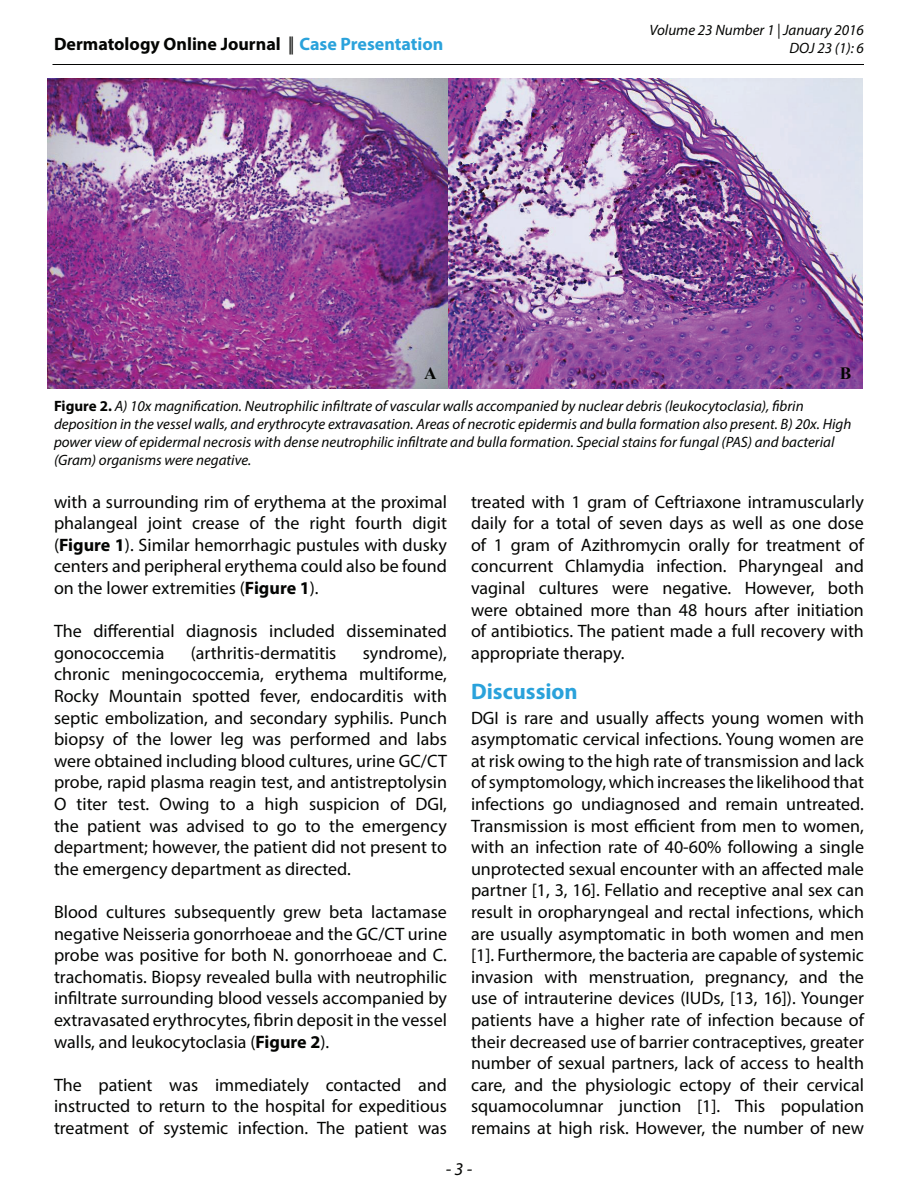
<style>
.page{position:relative;width:918px;height:1188px;background:#fff}
.page>*{position:absolute;margin:0;border:0;box-sizing:border-box;transform-origin:0 0}
.Sub_title_Color{font:700 22.5px "Myriad Pro";color:#2aa2db}
.Body_text{font:18px/21.6px "Myriad Pro";color:#040503;text-align:justify}
.t1{font:700 18px "Myriad Pro";color:#040503}
.t2{font:italic 18px "Myriad Pro";color:#040503}
.t3{font:700 17.25px "Times New Roman";color:#040503}
.Figure_caption{font:italic 15px/18px "Myriad Pro";color:#040503;text-align:right}
.s1{font-weight:400}
.s2{color:#2aa2db}
.s3{font-weight:700;font-style:normal}
.s4{font-weight:700}
</style>
<div class="page">
<hr style="left:52px;top:64px;width:812px;height:1px;background:#040503">
<img style="left:47px;top:78px;width:816px;height:311px">
<img style="left:414px;top:363px;width:34px;height:20px">
<img style="left:830px;top:363px;width:32px;height:20px">
<p class="t1" style="left:54px;top:32px;width:391px">Dermatology Online Journal <span class="s1">||</span> <span class="s2">Case Presentation</span></p>
<p class="Figure_caption" style="left:649px;top:20px;width:216px">Volume 23 Number 1 | January 2016<br>DOJ 23 (1): 6</p>
<p class="t3" style="left:424px;top:361px;width:14px">A</p>
<p class="t3" style="left:840px;top:361px;width:13px">B</p>
<p class="Figure_caption" style="left:54px;top:397px;width:799px;text-align:left"><span class="s3">Figure 2.</span> A) 10x magnification. Neutrophilic infiltrate of vascular walls accompanied by nuclear debris (leukocytoclasia), fibrin deposition in the vessel walls, and erythrocyte extravasation. Areas of necrotic epidermis and bulla formation also present. B) 20x. High power view of epidermal necrosis with dense neutrophilic infiltrate and bulla formation. Special stains for fungal (PAS) and bacterial (Gram) organisms were negative.</p>
<p class="Body_text" style="left:54px;top:490px;width:394px">with a surrounding rim of erythema at the proximal phalangeal joint crease of the right fourth digit (<span class="s4">Figure 1</span>). Similar hemorrhagic pustules with dusky centers and peripheral erythema could also be found on the lower extremities (<span class="s4">Figure 1</span>).</p>
<p class="Body_text" style="left:54px;top:620px;width:394px">The differential diagnosis included disseminated gonococcemia</p>
<p class="Body_text" style="left:54px;top:642px;width:395px;text-indent:309px">syndrome), chronic meningococcemia, erythema multiforme, Rocky Mountain spotted fever, endocarditis with septic embolization, and secondary syphilis. Punch biopsy of the lower leg was performed and labs were obtained including blood cultures, urine GC/CT probe, rapid plasma reagin test, and antistreptolysin O titer test. Owing to a high suspicion of DGI, the patient was advised to go to the emergency department; however, the patient did not present to the emergency department as directed.</p>
<p class="Body_text" style="left:54px;top:901px;width:395px">Blood cultures subsequently grew beta lactamase negative Neisseria gonorrhoeae and the GC/CT urine probe was positive for both N. gonorrhoeae and C. trachomatis. Biopsy revealed bulla with neutrophilic infiltrate surrounding blood vessels accompanied by extravasated erythrocytes, fibrin deposit in the vessel walls, and leukocytoclasia (<span class="s4">Figure 2</span>).</p>
<p class="Body_text" style="left:54px;top:1074px;width:395px">The patient was immediately contacted and instructed to return to the hospital for expeditious treatment of systemic infection. The patient was</p>
<p class="Body_text" style="left:191px;top:642px;width:147px">(arthritis-dermatitis</p>
<p class="Body_text" style="left:471px;top:490px;width:395px">treated with 1 gram of Ceftriaxone intramuscularly daily for a total of seven days as well as one dose of 1 gram of Azithromycin orally for treatment of concurrent Chlamydia infection. Pharyngeal and vaginal cultures were negative. However, both were obtained more than 48 hours after initiation of antibiotics. The patient made a full recovery with appropriate therapy.</p>
<p class="Sub_title_Color" style="left:471px;top:677px;width:108px">Discussion</p>
<p class="Body_text" style="left:471px;top:706px;width:395px">DGI is rare and usually affects young women with asymptomatic cervical infections. Young women are at risk owing to the high rate of transmission and lack of symptomology, which increases the likelihood that infections go undiagnosed and remain untreated.<br>Transmission is most efficient from men to women, with an infection rate of 40-60% following a single unprotected sexual encounter with an affected male partner [1, 3, 16]. Fellatio and receptive anal sex can result in oropharyngeal and rectal infections, which are usually asymptomatic in both women and men [1]. Furthermore, the bacteria are capable of systemic invasion with menstruation, pregnancy, and the use of intrauterine devices (IUDs, [13, 16]). Younger patients have a higher rate of infection because of their decreased use of barrier contraceptives, greater number of sexual partners, lack of access to health care, and the physiologic ectopy of their cervical squamocolumnar junction [1]. This population remains at high risk. However, the number of new</p>
<p class="t2" style="left:446px;top:1157px;width:28px">- 3 -</p>
</div>
